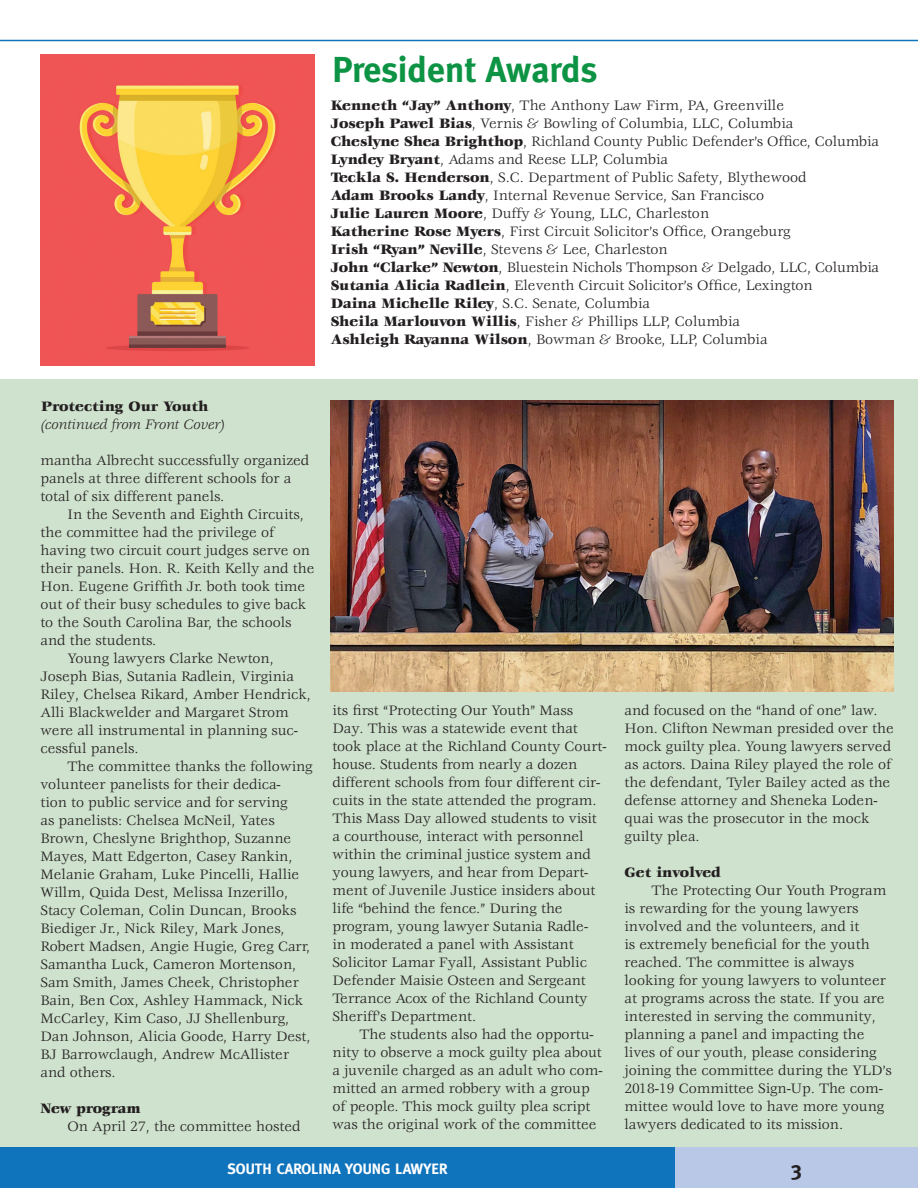
<style>
.page{position:relative;width:918px;height:1188px;background:#fff}
.page>*{position:absolute;margin:0;border:0;box-sizing:border-box;transform-origin:0 0}
.t1{font:700 36px "Meta";color:#0d9344}
.t2{font:700 21px "Meta";color:#231f20}
.t3{font:15px/18px "Veljovic";color:#231f20}
.t4{font:italic 15px/18px "Veljovic";color:#231f20}
.t5{font:700 15px "Meta";color:#fff}
.t6{font:900 15px "Veljovic";color:#231f20}
.s1{font-weight:900}
.s2{font-weight:900;font-style:normal}
</style>
<div class="page">
<div style="left:0;top:379px;width:918px;height:778px;background:#cfe2ce"></div>
<div style="left:675px;top:1148px;width:243px;height:40px;background:#b9c8e6"></div>
<div style="left:0;top:1148px;width:675px;height:40px;background:#1074bc"></div>
<hr style="left:0;top:40px;width:918px;height:1px;background:#1074bc">
<img style="left:331px;top:400px;width:562px;height:292px">
<img style="left:40px;top:54px;width:275px;height:312px">
<p class="t1" style="left:333px;top:49px;width:267px">President Awards</p>
<p class="t3" style="left:331px;top:97px;width:455px"><span class="s1">Kenneth “Jay” Anthony</span>, The Anthony Law Firm, PA, Greenville</p>
<p class="t3" style="left:331px;top:115px;width:464px"><span class="s1">Joseph Pawel Bias</span>, Vernis &amp; Bowling of Columbia, LLC, Columbia</p>
<p class="t3" style="left:331px;top:133px;width:550px"><span class="s1">Cheslyne Shea Brighthop</span>, Richland County Public Defender’s Office, Columbia</p>
<p class="t3" style="left:331px;top:151px;width:339px"><span class="s1">Lyndey Bryant</span>, Adams and Reese LLP, Columbia</p>
<p class="t3" style="left:331px;top:169px;width:477px"><span class="s1">Teckla S. Henderson</span>, S.C. Department of Public Safety, Blythewood</p>
<p class="t3" style="left:331px;top:187px;width:435px"><span class="s1">Adam Brooks Landy</span>, Internal Revenue Service, San Francisco</p>
<p class="t3" style="left:331px;top:205px;width:380px"><span class="s1">Julie Lauren Moore</span>, Duffy &amp; Young, LLC, Charleston</p>
<p class="t3" style="left:331px;top:223px;width:462px"><span class="s1">Katherine Rose Myers</span>, First Circuit Solicitor’s Office, Orangeburg</p>
<p class="t3" style="left:331px;top:241px;width:339px"><span class="s1">Irish “Ryan” Neville</span>, Stevens &amp; Lee, Charleston</p>
<p class="t3" style="left:331px;top:259px;width:550px"><span class="s1">John “Clarke” Newton</span>, Bluestein Nichols Thompson &amp; Delgado, LLC, Columbia</p>
<p class="t3" style="left:331px;top:277px;width:484px"><span class="s1">Sutania Alicia Radlein</span>, Eleventh Circuit Solicitor’s Office, Lexington</p>
<p class="t3" style="left:331px;top:295px;width:321px"><span class="s1">Daina Michelle Riley</span>, S.C. Senate, Columbia</p>
<p class="t3" style="left:331px;top:313px;width:411px"><span class="s1">Sheila Marlouvon Willis</span>, Fisher &amp; Phillips LLP, Columbia</p>
<p class="t3" style="left:331px;top:331px;width:438px"><span class="s1">Ashleigh Rayanna Wilson</span>, Bowman &amp; Brooke, LLP, Columbia</p>
<p class="t4" style="left:41px;top:398px;width:185px"><span class="s2">Protecting Our Youth </span>(continued from Front Cover)</p>
<p class="t3" style="left:40px;top:452px;width:270px">mantha Albrecht successfully organized panels at three different schools for a total of six different panels.</p>
<p class="t3" style="left:40px;top:506px;width:275px;text-indent:27px">In the Seventh and Eighth Circuits, the committee had the privilege of having two circuit court judges serve on their panels. Hon. R. Keith Kelly and the Hon. Eugene Griffith Jr. both took time out of their busy schedules to give back to the South Carolina Bar, the schools and the students.</p>
<p class="t3" style="left:40px;top:650px;width:272px;text-indent:27px">Young lawyers Clarke Newton, Joseph Bias, Sutania Radlein, Virginia Riley, Chelsea Rikard, Amber Hendrick, Alli Blackwelder and Margaret Strom were all instrumental in planning suc&shy;cessful panels.</p>
<p class="t3" style="left:40px;top:758px;width:274px;text-indent:27px">The committee thanks the following volunteer panelists for their dedica-<br>tion to public service and for serving<br>as panelists: Chelsea McNeil, Yates Brown, Cheslyne Brighthop, Suzanne Mayes, Matt Edgerton, Casey Rankin, Melanie Graham, Luke Pincelli, Hallie Willm, Quida Dest, Melissa Inzerillo, Stacy Coleman, Colin Duncan, Brooks Biediger Jr., Nick Riley, Mark Jones, Robert Madsen, Angie Hugie, Greg Carr, Samantha Luck, Cameron Mortenson, Sam Smith, James Cheek, Christopher Bain, Ben Cox, Ashley Hammack, Nick McCarley, Kim Caso, JJ Shellenburg, Dan Johnson, Alicia Goode, Harry Dest, BJ Barrowclaugh, Andrew McAllister and others.</p>
<p class="t6" style="left:40px;top:1099px;width:102px">New program</p>
<p class="t3" style="left:68px;top:1118px;width:234px">On April 27, the committee hosted</p>
<p class="t3" style="left:333px;top:702px;width:276px">its first “Protecting Our Youth” Mass Day. This was a statewide event that took place at the Richland County Court&shy;house. Students from nearly a dozen different schools from four different cir&shy;cuits in the state attended the program.<br>This Mass Day allowed students to visit a courthouse, interact with personnel within the criminal justice system and young lawyers, and hear from Depart&shy;ment of Juvenile Justice insiders about life “behind the fence.” During the program, young lawyer Sutania Radle-<br>in moderated a panel with Assistant Solicitor Lamar Fyall, Assistant Public Defender Maisie Osteen and Sergeant Terrance Acox of the Richland County Sheriff’s Department.</p>
<p class="t3" style="left:333px;top:1026px;width:272px;text-indent:27px">The students also had the opportu&shy;nity to observe a mock guilty plea about a juvenile charged as an adult who com&shy;mitted an armed robbery with a group of people. This mock guilty plea script was the original work of the committee</p>
<p class="t3" style="left:625px;top:702px;width:271px">and focused on the “hand of one” law.<br>Hon. Clifton Newman presided over the mock guilty plea. Young lawyers served as actors. Daina Riley played the role of the defendant, Tyler Bailey acted as the defense attorney and Sheneka Loden&shy;quai was the prosecutor in the mock guilty plea.</p>
<p class="t6" style="left:625px;top:864px;width:98px">Get involved</p>
<p class="t3" style="left:625px;top:882px;width:269px;text-indent:27px">The Protecting Our Youth Program is rewarding for the young lawyers involved and the volunteers, and it<br>is extremely beneficial for the youth reached. The committee is always looking for young lawyers to volunteer at programs across the state. If you are interested in serving the community, planning a panel and impacting the lives of our youth, please considering joining the committee during the YLD’s 2018-19 Committee Sign-Up. The com&shy;mittee would love to have more young lawyers dedicated to its mission.</p>
<p class="t5" style="left:227px;top:1160px;width:222px">SOUTH CAROLINA YOUNG LAWYER</p>
<p class="t2" style="left:791px;top:1156px;width:13px">3</p>
</div>
